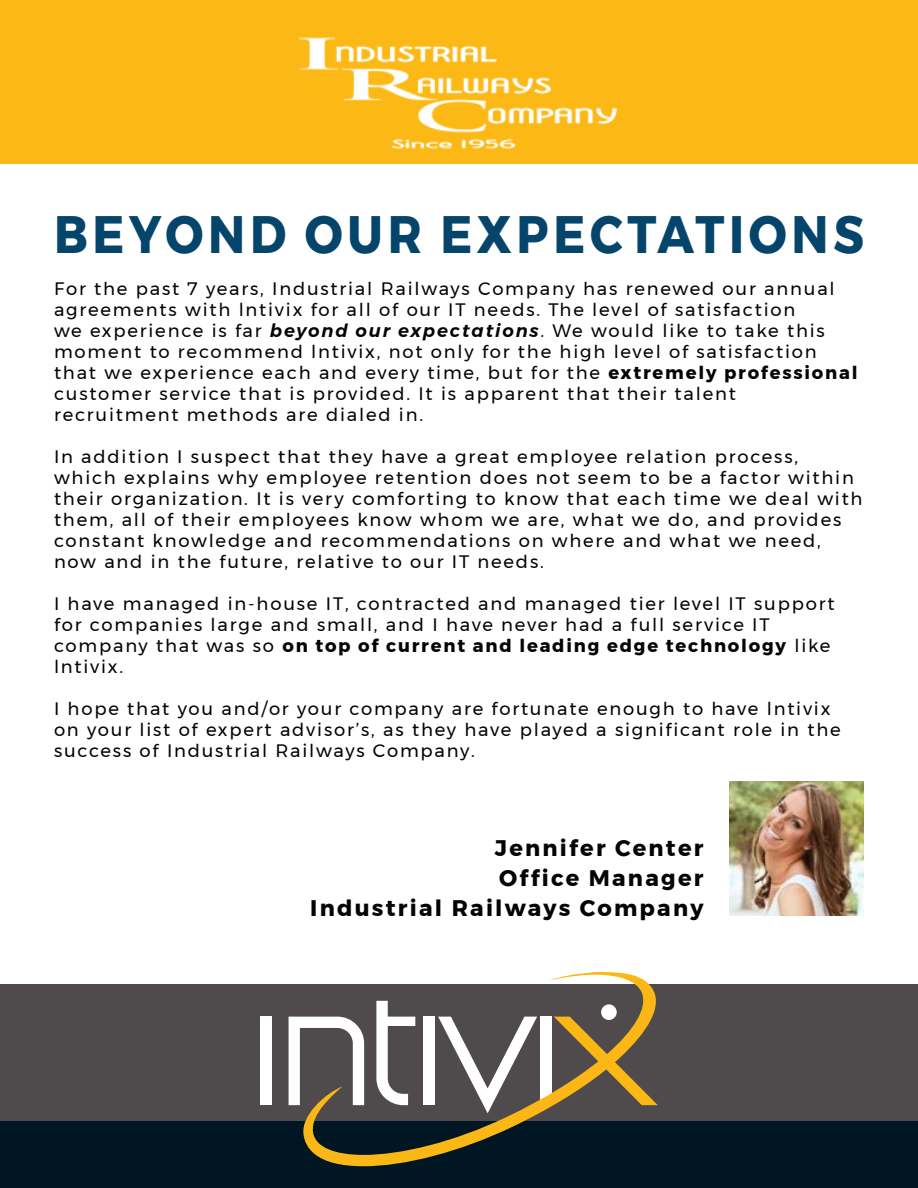
<style>
.page{position:relative;width:918px;height:1188px;background:#fff}
.page>*{position:absolute;margin:0;border:0;box-sizing:border-box;transform-origin:0 0}
.t1{font:700 52.5px "Montserrat";letter-spacing:.1em;color:#06456b;scale:.9 1}
.t2{font:700 22.5px/30px "Montserrat";letter-spacing:.1em;color:#040503;text-align:right}
.t3{font:18px/21px "Montserrat";letter-spacing:.1em;color:#040503}
.s1{font-weight:600;font-style:italic}
.s2{font-weight:700}
</style>
<div class="page">
<div style="left:0;top:984px;width:918px;height:204px;background:#4f4b4c"></div>
<div style="left:0;top:1122px;width:918px;height:66px;background:#001723"></div>
<div style="left:0;top:0;width:918px;height:164px;background:#fcb814"></div>
<div style="left:260px;top:1017px;width:12px;height:88px;background:#fff"></div>
<svg style="left:289px;top:1017px;width:12px;height:88px"></svg>
<svg style="left:301px;top:972px;width:357px;height:194px"></svg>
<img style="left:298px;top:37px;width:320px;height:112px">
<img style="left:729px;top:781px;width:135px;height:135px">
<h1 class="t1" style="left:54px;top:193px;width:902px">BEYOND OUR EXPECTATIONS</h1>
<p class="t3" style="left:54px;top:278px;width:805px">For the past 7 years, Industrial Railways Company has renewed our annual agreements with lntivix for all of our IT needs. The level of satisfaction<br>we experience is far <span class="s1">beyond our expectations</span>. We would like to take this moment to recommend lntivix, not only for the high level of satisfaction that we experience each and every time, but for the <span class="s2">extremely professional </span>customer service that is provided. It is apparent that their talent recruitment methods are dialed in.</p>
<p class="t3" style="left:54px;top:446px;width:810px">In addition I suspect that they have a great employee relation process, which explains why employee retention does not seem to be a factor within their organization. It is very comforting to know that each time we deal with them, all of their employees know whom we are, what we do, and provides constant knowledge and recommendations on where and what we need, now and in the future, relative to our IT needs.</p>
<p class="t3" style="left:54px;top:593px;width:782px">I have managed in-house IT, contracted and managed tier level IT support for companies large and small, and I have never had a full service IT company that was so <span class="s2">on top of current and leading edge technology</span> like lntivix.</p>
<p class="t3" style="left:54px;top:698px;width:788px">I hope that you and/or your company are fortunate enough to have lntivix on your list of expert advisor’s, as they have played a significant role in the success of Industrial Railways Company.</p>
<p class="t2" style="left:310px;top:833px;width:395px">Jennifer Center<br>Office Manager<br>Industrial Railways Company</p>
</div>
